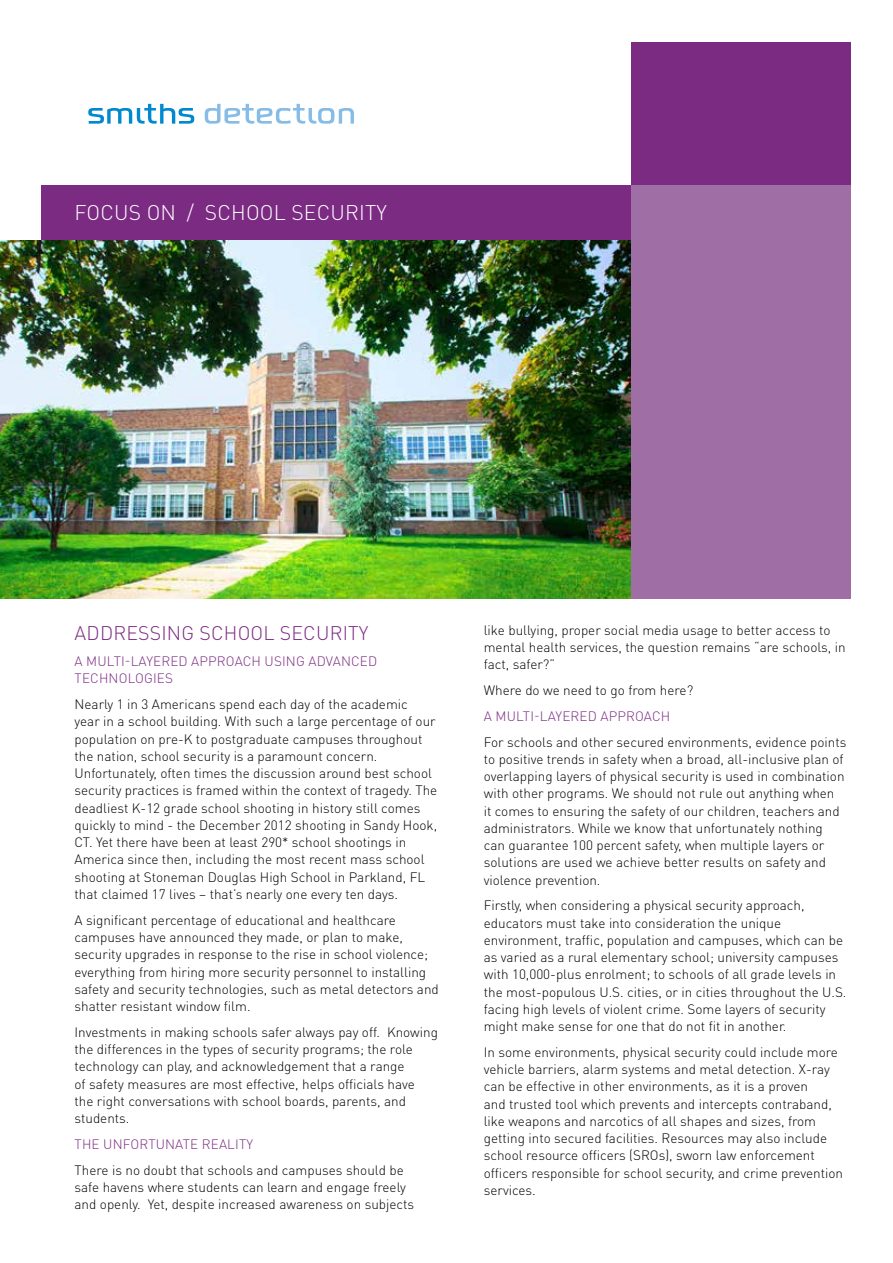
<style>
.page{position:relative;width:893px;height:1263px;background:#fff}
.page>*{position:absolute;margin:0;border:0;box-sizing:border-box;transform-origin:0 0}
.t1{font:300 21px "DIN Pro";letter-spacing:.01em;color:#fff}
.t2{font:300 19.5px "DIN Pro";letter-spacing:.01em;color:#7c2b83}
.t3{font:300 13.5px/17.2px "DIN Pro";color:#000}
.t4{font:300 13.5px/17.2px "DIN Pro";letter-spacing:.01em;color:#7c2b83}
</style>
<div class="page">
<div style="left:631px;top:43px;width:219px;height:142px;background:#7c2b83"></div>
<div style="left:41px;top:185px;width:590px;height:55px;background:#7c2b83"></div>
<div style="left:631px;top:185px;width:219px;height:413px;background:#9e6ea4"></div>
<img style="left:0;top:240px;width:631px;height:358px">
<svg style="left:88px;top:104px;width:106px;height:20px"></svg>
<svg style="left:205px;top:104px;width:149px;height:20px"></svg>
<h1 class="t1" style="left:75px;top:198px;width:314px">FOCUS ON / SCHOOL SECURITY</h1>
<h2 class="t2" style="left:75px;top:620px;width:295px">ADDRESSING SCHOOL SECURITY</h2>
<p class="t4" style="left:75px;top:652px;width:304px">A MULTI-LAYERED APPROACH USING ADVANCED<br>TECHNOLOGIES</p>
<p class="t3" style="left:75px;top:695px;width:364px">Nearly 1 in 3 Americans spend each day of the academic<br>year in a school building. With such a large percentage of our population on pre-K to postgraduate campuses throughout the nation, school security is a paramount concern.<br>Unfortunately, often times the discussion around best school security practices is framed within the context of tragedy. The deadliest K-12 grade school shooting in history still comes quickly to mind - the December 2012 shooting in Sandy Hook, CT. Yet there have been at least 290* school shootings in America since then, including the most recent mass school shooting at Stoneman Douglas High School in Parkland, FL that claimed 17 lives – that’s nearly one every ten days.</p>
<p class="t3" style="left:75px;top:911px;width:366px">A significant percentage of educational and healthcare campuses have announced they made, or plan to make, security upgrades in response to the rise in school violence; everything from hiring more security personnel to installing safety and security technologies, such as metal detectors and shatter resistant window film.</p>
<p class="t3" style="left:75px;top:1023px;width:365px">Investments in making schools safer always pay off. Knowing the differences in the types of security programs; the role technology can play, and acknowledgement that a range<br>of safety measures are most effective, helps officials have<br>the right conversations with school boards, parents, and students.</p>
<p class="t4" style="left:75px;top:1135px;width:180px">THE UNFORTUNATE REALITY</p>
<p class="t3" style="left:75px;top:1160px;width:341px">There is no doubt that schools and campuses should be safe havens where students can learn and engage freely and openly. Yet, despite increased awareness on subjects</p>
<p class="t3" style="left:484px;top:621px;width:363px">like bullying, proper social media usage to better access to mental health services, the question remains “are schools, in fact, safer?”</p>
<p class="t3" style="left:484px;top:681px;width:211px">Where do we need to go from here?</p>
<p class="t4" style="left:484px;top:707px;width:188px">A MULTI-LAYERED APPROACH</p>
<p class="t3" style="left:484px;top:732px;width:364px">For schools and other secured environments, evidence points to positive trends in safety when a broad, all-inclusive plan of overlapping layers of physical security is used in combination with other programs. We should not rule out anything when<br>it comes to ensuring the safety of our children, teachers and administrators. While we know that unfortunately nothing can guarantee 100 percent safety, when multiple layers or solutions are used we achieve better results on safety and violence prevention.</p>
<p class="t3" style="left:484px;top:896px;width:364px">Firstly, when considering a physical security approach, educators must take into consideration the unique environment, traffic, population and campuses, which can be as varied as a rural elementary school; university campuses with 10,000-plus enrolment; to schools of all grade levels in the most-populous U.S. cities, or in cities throughout the U.S. facing high levels of violent crime. Some layers of security might make sense for one that do not fit in another.</p>
<p class="t3" style="left:484px;top:1043px;width:361px">In some environments, physical security could include more vehicle barriers, alarm systems and metal detection. X-ray can be effective in other environments, as it is a proven<br>and trusted tool which prevents and intercepts contraband, like weapons and narcotics of all shapes and sizes, from getting into secured facilities. Resources may also include school resource officers (SROs), sworn law enforcement officers responsible for school security, and crime prevention services.</p>
</div>
